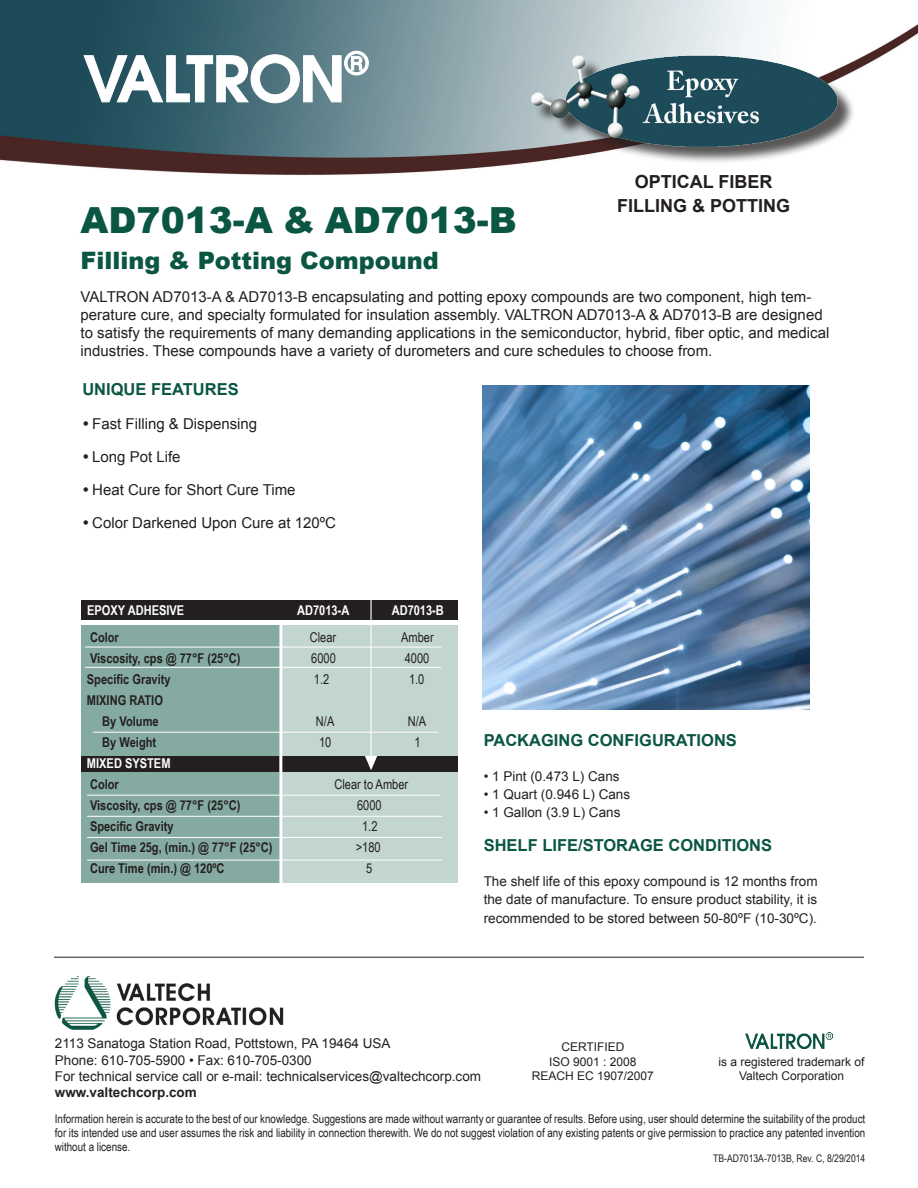
<style>
.page{position:relative;width:918px;height:1188px;background:#fff}
.page>*{position:absolute;margin:0;border:0;box-sizing:border-box;transform-origin:0 0}
.t1{font:900 36px "Arial";color:#0b5643}
.t2{font:900 24px "Arial";color:#0b5643}
.t3{font:700 18px/24px "Arial";color:#231f20;text-align:center}
.t4{font:700 16.5px "Arial";color:#0b5643}
.t5{font:15px/18px "Arial";color:#231f20}
.t6{font:13.5px/18.5px "Arial";color:#231f20;text-align:justify}
.t7{font:700 13.5px "Arial Narrow";color:#231f20}
.t8{font:13.5px "Arial Narrow";color:#231f20}
.t9{font:700 13.5px "Arial Narrow";color:#fff}
.t10{font:700 13.5px "Arial";color:#231f20}
.t11{font:12px/14.4px "Arial Narrow";color:#231f20;text-align:justify}
.t12{font:12px/14.4px "Arial";color:#231f20;text-align:center}
.t13{font:10.5px "Arial Narrow";color:#231f20}
</style>
<div class="page">
<div style="left:81px;top:625px;width:199px;height:258px;background:#85aaa1"></div>
<div style="left:280px;top:625px;width:178px;height:258px;background:#c2d5d0"></div>
<div style="left:81px;top:756px;width:377px;height:16px;background:#231f20"></div>
<img style="left:483px;top:385px;width:327px;height:324px">
<img style="left:0;top:0;width:918px;height:175px">
<svg style="left:83px;top:51px;width:286px;height:52px"></svg>
<div style="left:535px;top:59px;width:320px;height:105px;background:#231f20;opacity:.75"></div>
<img style="left:531px;top:54px;width:309px;height:93px">
<div style="left:81px;top:600px;width:376px;height:20px;background:#231f20"></div>
<hr style="left:279px;top:622px;width:3px;height:286px;background:#fff">
<hr style="left:85px;top:647px;width:357px;height:1px;background:#fff">
<hr style="left:85px;top:667px;width:356px;height:1px;background:#fff">
<hr style="left:93px;top:732px;width:345px;height:1px;background:#fff">
<hr style="left:87px;top:795px;width:354px;height:1px;background:#fff">
<hr style="left:87px;top:816px;width:355px;height:1px;background:#fff">
<hr style="left:87px;top:837px;width:355px;height:1px;background:#fff">
<hr style="left:87px;top:860px;width:355px;height:1px;background:#fff">
<hr style="left:370px;top:594px;width:2px;height:164px;background:#fff">
<svg style="left:365px;top:756px;width:12px;height:14px"></svg>
<img style="left:54px;top:976px;width:230px;height:54px">
<img style="left:745px;top:1033px;width:87px;height:15px">
<hr style="left:54px;top:957px;width:810px;height:1px;background:#231f20">
<p class="t3" style="left:617px;top:170px;width:175px">OPTICAL FIBER<br>FILLING &amp; POTTING</p>
<p class="t1" style="left:81px;top:194px;width:438px">AD7013-A &amp; AD7013-B</p>
<p class="t2" style="left:81px;top:243px;width:360px">Filling &amp; Potting Compound</p>
<p class="t5" style="left:81px;top:288px;width:750px">VALTRON AD7013-A &amp; AD7013-B encapsulating and potting epoxy compounds are two component, high tem&shy;perature cure, and specialty formulated for insulation assembly. VALTRON AD7013-A &amp; AD7013-B are designed to satisfy the requirements of many demanding applications in the semiconductor, hybrid, fiber optic, and medical industries. These compounds have a variety of durometers and cure schedules to choose from.</p>
<p class="t4" style="left:82px;top:378px;width:158px">UNIQUE FEATURES</p>
<p class="t5" style="left:82px;top:415px;width:176px">• Fast Filling &amp; Dispensing</p>
<p class="t5" style="left:82px;top:448px;width:100px">• Long Pot Life</p>
<p class="t5" style="left:82px;top:481px;width:215px">• Heat Cure for Short Cure Time</p>
<p class="t5" style="left:82px;top:514px;width:255px">• Color Darkened Upon Cure at 120ºC</p>
<p class="t9" style="left:87px;top:600px;width:99px">EPOXY ADHESIVE</p>
<p class="t9" style="left:297px;top:600px;width:54px">AD7013-A</p>
<p class="t9" style="left:392px;top:600px;width:54px">AD7013-B</p>
<p class="t7" style="left:90px;top:627px;width:30px">Color</p>
<p class="t8" style="left:310px;top:627px;width:28px">Clear</p>
<p class="t8" style="left:401px;top:627px;width:34px">Amber</p>
<p class="t7" style="left:90px;top:648px;width:152px">Viscosity, cps @ 77°F (25°C)</p>
<p class="t8" style="left:311px;top:648px;width:26px">6000</p>
<p class="t8" style="left:405px;top:648px;width:26px">4000</p>
<p class="t7" style="left:87px;top:669px;width:85px">Specific Gravity</p>
<p class="t8" style="left:314px;top:669px;width:17px">1.2</p>
<p class="t8" style="left:409px;top:669px;width:17px">1.0</p>
<p class="t7" style="left:87px;top:690px;width:78px">MIXING RATIO</p>
<p class="t7" style="left:102px;top:711px;width:58px">By Volume</p>
<p class="t8" style="left:316px;top:711px;width:20px">N/A</p>
<p class="t8" style="left:408px;top:711px;width:20px">N/A</p>
<p class="t7" style="left:102px;top:732px;width:55px">By Weight</p>
<p class="t8" style="left:319px;top:732px;width:14px">10</p>
<p class="t8" style="left:414px;top:732px;width:8px">1</p>
<p class="t9" style="left:87px;top:753px;width:85px">MIXED SYSTEM</p>
<p class="t7" style="left:90px;top:774px;width:30px">Color</p>
<p class="t8" style="left:334px;top:774px;width:75px">Clear to Amber</p>
<p class="t7" style="left:90px;top:795px;width:152px">Viscosity, cps @ 77°F (25°C)</p>
<p class="t8" style="left:357px;top:795px;width:26px">6000</p>
<p class="t7" style="left:90px;top:816px;width:85px">Specific Gravity</p>
<p class="t8" style="left:362px;top:816px;width:17px">1.2</p>
<p class="t7" style="left:90px;top:837px;width:184px">Gel Time 25g, (min.) @ 77°F (25°C)</p>
<p class="t8" style="left:356px;top:837px;width:26px">&gt;180</p>
<p class="t7" style="left:90px;top:858px;width:136px">Cure Time (min.) @ 120ºC</p>
<p class="t8" style="left:366px;top:858px;width:8px">5</p>
<p class="t4" style="left:484px;top:729px;width:255px">PACKAGING CONFIGURATIONS</p>
<p class="t6" style="left:484px;top:767px;width:138px">• 1 Pint (0.473 L) Cans</p>
<p class="t6" style="left:484px;top:785px;width:148px">• 1 Quart (0.946 L) Cans</p>
<p class="t6" style="left:484px;top:803px;width:138px">• 1 Gallon (3.9 L) Cans</p>
<p class="t4" style="left:484px;top:834px;width:290px">SHELF LIFE/STORAGE CONDITIONS</p>
<p class="t6" style="left:484px;top:872px;width:335px">The shelf life of this epoxy compound is 12 months from the date of manufacture. To ensure product stability, it is recommended to be stored between 50-80ºF (10-30ºC).</p>
<p class="t6" style="left:55px;top:1035px;width:337px">2113 Sanatoga Station Road, Pottstown, PA 19464 USA</p>
<p class="t6" style="left:55px;top:1051px;width:258px">Phone: 610-705-5900 • Fax: 610-705-0300</p>
<p class="t6" style="left:55px;top:1067px;width:428px">For technical service call or e-mail: technicalservices@valtechcorp.com</p>
<p class="t10" style="left:55px;top:1083px;width:144px">www.valtechcorp.com</p>
<p class="t12" style="left:561px;top:1040px;width:65px">CERTIFIED</p>
<p class="t12" style="left:549px;top:1054px;width:89px">ISO 9001 : 2008</p>
<p class="t12" style="left:532px;top:1069px;width:124px">REACH EC 1907/2007</p>
<p class="t11" style="left:55px;top:1111px;width:812px">Information herein is accurate to the best of our knowledge. Suggestions are made without warranty or guarantee of results. Before using, user should determine the suitability of the product for its intended use and user assumes the risk and liability in connection therewith. We do not suggest violation of any existing patents or give permission to practice any patented invention without a license.</p>
<p class="t12" style="left:719px;top:1055px;width:148px">is a registered trademark of<br>Valtech Corporation</p>
<p class="t13" style="left:713px;top:1151px;width:154px">TB-AD7013A-7013B, Rev. C, 8/29/2014</p>
</div>
